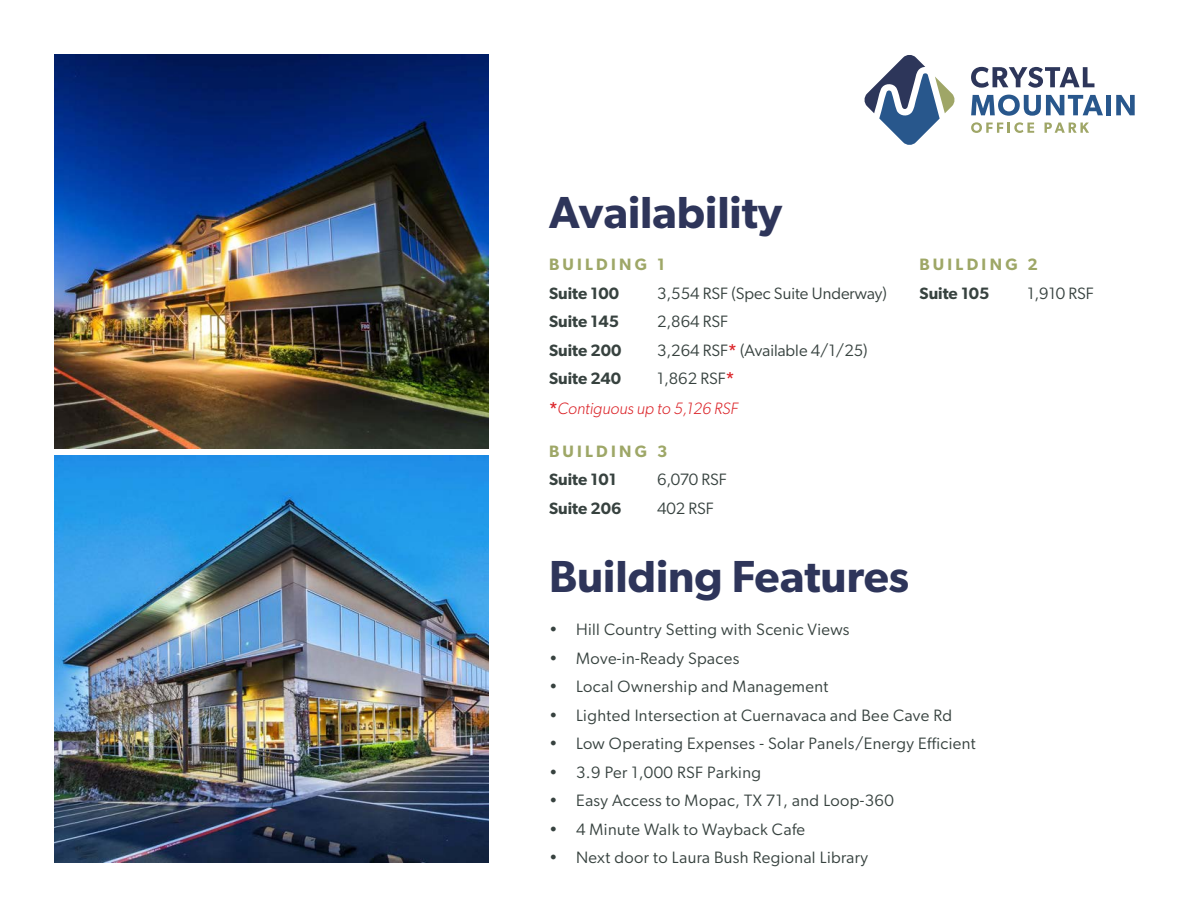
<style>
.page{position:relative;width:1188px;height:918px;background:#fff}
.page>*{position:absolute;margin:0;border:0;box-sizing:border-box;transform-origin:0 0}
.t1{font:600 45px "Gibson";color:#2e355a}
.t2{font:16.5px "Gibson";letter-spacing:.025em;color:#37423f}
.t3{font:600 16.5px "Gibson";color:#37423f}
.t4{font:16.5px "Gibson";color:#37423f}
.t5{font:600 16.5px "Gibson";letter-spacing:.2em;color:#9ea767}
.t6{font:italic 300 16.5px "Gibson";color:#db2328}
.s1{font-weight:600;color:#db2328}
.s2{font-weight:600;font-style:normal}
</style>
<div class="page">
<img style="left:54px;top:54px;width:434px;height:394px">
<img style="left:54px;top:455px;width:434px;height:408px">
<svg style="left:864px;top:55px;width:91px;height:90px"></svg>
<svg style="left:971px;top:122px;width:63px;height:11px"></svg>
<svg style="left:1045px;top:123px;width:44px;height:10px"></svg>
<svg style="left:971px;top:95px;width:132px;height:21px"></svg>
<div style="left:1106px;top:95px;width:5px;height:20px;background:#28578c"></div>
<svg style="left:1116px;top:95px;width:19px;height:20px"></svg>
<svg style="left:971px;top:67px;width:123px;height:21px"></svg>
<p class="t1" style="left:549px;top:185px;width:235px">Availability</p>
<p class="t5" style="left:549px;top:255px;width:117px">BUILDING 1</p>
<p class="t3" style="left:549px;top:283px;width:72px">Suite 100</p>
<p class="t4" style="left:657px;top:283px;width:231px">3,554 RSF (Spec Suite Underway)</p>
<p class="t3" style="left:549px;top:312px;width:72px">Suite 145</p>
<p class="t2" style="left:657px;top:312px;width:73px">2,864 RSF</p>
<p class="t3" style="left:549px;top:340px;width:74px">Suite 200</p>
<p class="t4" style="left:657px;top:340px;width:212px">3,264 RSF<span class="s1">*</span> (Available 4/1/25)</p>
<p class="t3" style="left:549px;top:369px;width:74px">Suite 240</p>
<p class="t2" style="left:657px;top:369px;width:79px">1,862 RSF<span class="s1">*</span></p>
<p class="t6" style="left:549px;top:398px;width:191px"><span class="s2">*</span>Contiguous up to 5,126 RSF</p>
<p class="t5" style="left:549px;top:441px;width:120px">BUILDING 3</p>
<p class="t3" style="left:549px;top:470px;width:69px">Suite 101</p>
<p class="t2" style="left:657px;top:470px;width:71px">6,070 RSF</p>
<p class="t3" style="left:549px;top:498px;width:74px">Suite 206</p>
<p class="t2" style="left:657px;top:498px;width:58px">402 RSF</p>
<p class="t5" style="left:919px;top:255px;width:120px">BUILDING 2</p>
<p class="t3" style="left:919px;top:283px;width:72px">Suite 105</p>
<p class="t2" style="left:1027px;top:283px;width:68px">1,910 RSF</p>
<p class="t1" style="left:549px;top:550px;width:362px">Building Features</p>
<p class="t2" style="left:549px;top:620px;width:302px">• Hill Country Setting with Scenic Views</p>
<p class="t2" style="left:549px;top:648px;width:192px">• Move-in-Ready Spaces</p>
<p class="t2" style="left:549px;top:677px;width:281px">• Local Ownership and Management</p>
<p class="t2" style="left:549px;top:705px;width:405px">• Lighted Intersection at Cuernavaca and Bee Cave Rd</p>
<p class="t2" style="left:549px;top:734px;width:428px">• Low Operating Expenses - Solar Panels/Energy Efficient</p>
<p class="t2" style="left:549px;top:762px;width:214px">• 3.9 Per 1,000 RSF Parking</p>
<p class="t2" style="left:549px;top:791px;width:346px">• Easy Access to Mopac, TX 71, and Loop-360</p>
<p class="t2" style="left:549px;top:819px;width:258px">• 4 Minute Walk to Wayback Cafe</p>
<p class="t2" style="left:549px;top:848px;width:320px">• Next door to Laura Bush Regional Library</p>
</div>
